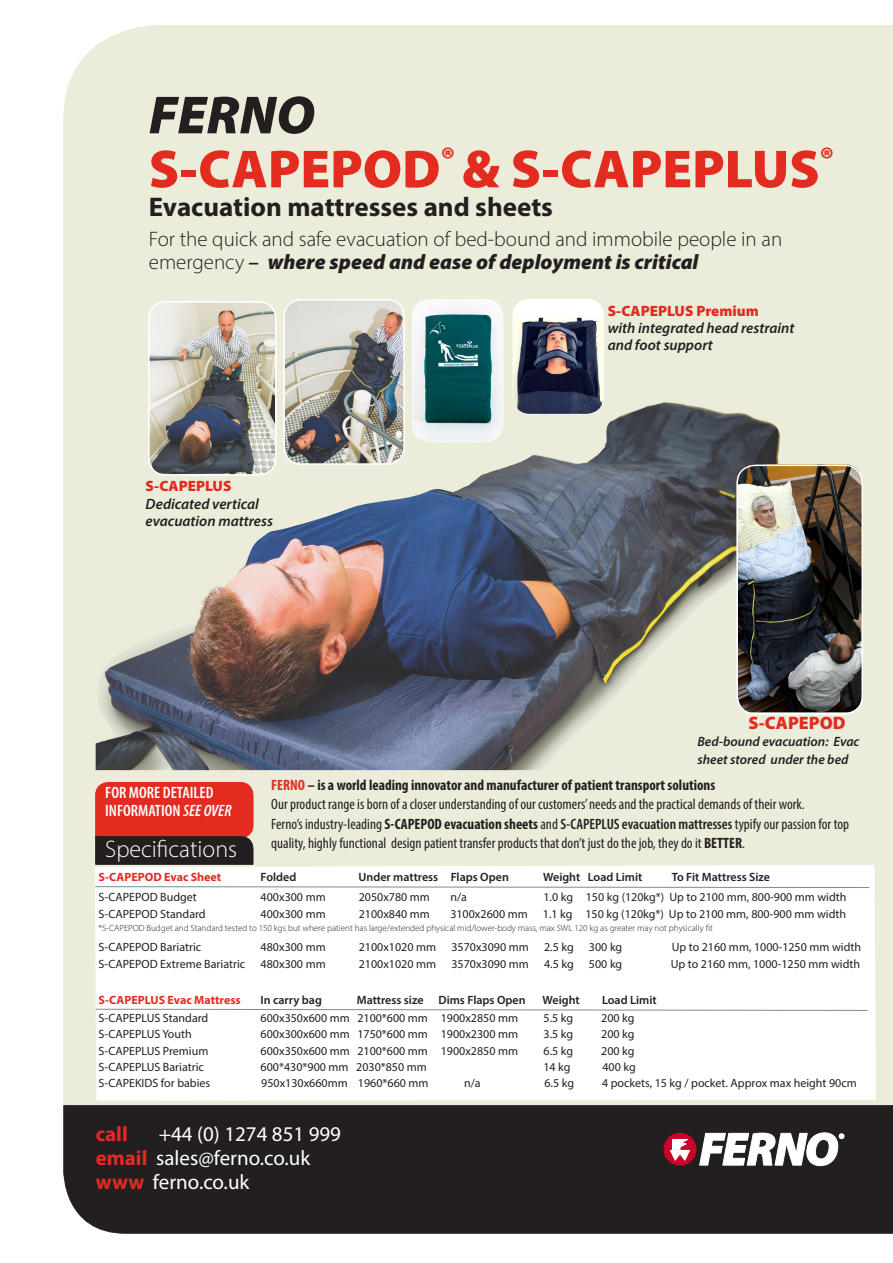
<style>
.page{position:relative;width:893px;height:1263px;background:#fff}
.page>*{position:absolute;margin:0;border:0;box-sizing:border-box;transform-origin:0 0}
.Paragraph_Style1{font:900 54px "Myriad Pro";color:#e32b20}
.Paragraph_Style1-2{font:italic 900 54px "Myriad Pro";color:#231f20}
.Paragraph_Style1-3{font:700 27px "Myriad Pro";color:#231f20}
.Paragraph_Style1-4{font:300 24px "Myriad Pro";color:#fff}
.Paragraph_Style1-5{font:300 21px/22.8px "Myriad Pro";color:#231f20}
.Paragraph_Style1-6{font:21px/24px "Myriad Pro";color:#fff}
.Paragraph_Style1-7{font:700 21px "Myriad Pro";color:#e32b20}
.Paragraph_Style2{font:900 18px "Myriad Pro";color:#e32b20}
.Paragraph_Style1-8{font:600 condensed 16.5px/18.6px "Myriad Pro";color:#fff}
.Paragraph_Style1-9{font:condensed 15px/18.6px "Myriad Pro";color:#231f20}
.Paragraph_Style1-10{font:italic 600 15px/17.1px "Myriad Pro";color:#231f20}
.Paragraph_Style1-11{font:700 condensed 15px "Myriad Pro";color:#231f20}
.Paragraph_Style1-12{font:900 15px "Myriad Pro";color:#e32b20}
.Paragraph_Style1-13{font:italic 600 13.5px/17.1px "Myriad Pro";color:#231f20}
.Paragraph_Style1-14{font:12px "Myriad Pro";color:#231f20}
.Paragraph_Style1-15{font:600 12px "Myriad Pro";color:#231f20}
.Paragraph_Style1-16{font:700 12px "Myriad Pro";color:#e32b20}
.Paragraph_Style1-17{font:300 9px "Myriad Pro";color:#231f20}
.s1{font-weight:600}
.s2{font-weight:900;font-style:italic}
.s3{font-style:italic}
.s4{color:#e32b20}
.s5{font-weight:700}
.s6{font-weight:700;color:#e32b20}
</style>
<div class="page">
<div style="left:64px;top:26px;width:829px;height:1079px;background:#ececda"></div>
<img style="left:94px;top:402px;width:721px;height:368px">
<div style="left:64px;top:1105px;width:829px;height:128px;background:#231f20"></div>
<svg style="left:96px;top:782px;width:157px;height:82px;background:#a22821"></svg>
<svg style="left:95px;top:865px;width:780px;height:235px"></svg>
<svg style="left:95px;top:1008px;width:773px;height:3px"></svg>
<svg style="left:94px;top:886px;width:776px;height:2px;background:#bcc5c9"></svg>
<img style="left:147px;top:300px;width:130px;height:176px">
<img style="left:283px;top:298px;width:123px;height:167px">
<img style="left:412px;top:300px;width:91px;height:141px">
<img style="left:736px;top:464px;width:128px;height:251px">
<svg style="left:664px;top:1133px;width:180px;height:33px"></svg>
<svg style="left:513px;top:299px;width:90px;height:19px"></svg>
<img style="left:513px;top:318px;width:90px;height:96px">
<p class="Paragraph_Style1-2" style="left:149px;top:79px;width:168px">FERNO</p>
<p class="Paragraph_Style1" style="left:149px;top:133px;width:687px">S-CAPEPOD<sup>®</sup> &amp; S-CAPEPLUS<sup>®</sup></p>
<p class="Paragraph_Style1-3" style="left:149px;top:189px;width:406px">Evacuation mattresses and sheets</p>
<p class="Paragraph_Style1-5" style="left:149px;top:227px;width:635px">For the quick and safe evacuation of bed-bound and immobile people in an emergency <span class="s1">–</span> <span class="s2">where speed and ease of deployment is critical</span></p>
<p class="Paragraph_Style1-12" style="left:146px;top:476px;width:87px">S-CAPEPLUS</p>
<p class="Paragraph_Style1-10" style="left:146px;top:495px;width:129px">Dedicated vertical evacuation mattress</p>
<p class="Paragraph_Style1-12" style="left:608px;top:300px;width:153px">S-CAPEPLUS Premium</p>
<p class="Paragraph_Style1-10" style="left:608px;top:319px;width:188px">with integrated head restraint and foot support</p>
<p class="Paragraph_Style1-8" style="left:105px;top:782px;width:128px">FOR MORE DETAILED<br>INFORMATION <span class="s3">SEE OVER</span></p>
<p class="Paragraph_Style1-4" style="left:105px;top:834px;width:133px">Specifications</p>
<p class="Paragraph_Style2" style="left:748px;top:711px;width:99px">S-CAPEPOD</p>
<p class="Paragraph_Style1-13" style="left:697px;top:733px;width:164px">Bed-bound evacuation: Evac sheet stored under the bed</p>
<p class="Paragraph_Style1-11" style="left:271px;top:775px;width:445px"><span class="s4">FERNO</span> – is a world leading innovator and manufacturer of patient transport solutions</p>
<p class="Paragraph_Style1-9" style="left:271px;top:795px;width:535px">Our product range is born of a closer understanding of our customers’ needs and the practical demands of their work.</p>
<p class="Paragraph_Style1-9" style="left:271px;top:815px;width:579px">Ferno’s industry-leading <span class="s5">S-CAPEPOD evacuation sheets</span> and <span class="s1">S-CAPEPLUS evacuation mattresses</span> typify our passion for top quality, highly functional design patient transfer products that don’t just do the job, they do it <span class="s5">BETTER</span>.</p>
<p class="Paragraph_Style1-16" style="left:99px;top:869px;width:124px">S-CAPEPOD Evac Sheet</p>
<p class="Paragraph_Style1-15" style="left:261px;top:869px;width:37px">Folded</p>
<p class="Paragraph_Style1-15" style="left:358px;top:869px;width:152px">Under mattress Flaps Open</p>
<p class="Paragraph_Style1-15" style="left:543px;top:869px;width:101px">Weight Load Limit</p>
<p class="Paragraph_Style1-15" style="left:672px;top:869px;width:100px">To Fit Mattress Size</p>
<p class="Paragraph_Style1-14" style="left:99px;top:890px;width:100px">S-CAPEPOD Budget</p>
<p class="Paragraph_Style1-14" style="left:261px;top:890px;width:67px">400x300 mm</p>
<p class="Paragraph_Style1-14" style="left:359px;top:890px;width:73px">2050x780 mm</p>
<p class="Paragraph_Style1-14" style="left:450px;top:890px;width:18px">n/a</p>
<p class="Paragraph_Style1-14" style="left:543px;top:890px;width:305px">1.0 kg 150 kg (120kg*) Up to 2100 mm, 800-900 mm width</p>
<p class="Paragraph_Style1-14" style="left:99px;top:906px;width:109px">S-CAPEPOD Standard</p>
<p class="Paragraph_Style1-14" style="left:261px;top:906px;width:67px">400x300 mm</p>
<p class="Paragraph_Style1-14" style="left:359px;top:906px;width:73px">2100x840 mm</p>
<p class="Paragraph_Style1-14" style="left:450px;top:906px;width:79px">3100x2600 mm</p>
<p class="Paragraph_Style1-14" style="left:543px;top:906px;width:305px">1.1 kg 150 kg (120kg*) Up to 2100 mm, 800-900 mm width</p>
<p class="Paragraph_Style1-17" style="left:99px;top:922px;width:616px">*S-CAPEPOD Budget and Standard tested to 150 kgs but where patient has large/extended physical mid/lower-body mass, max SWL 120 kg as greater may not physically fit</p>
<p class="Paragraph_Style1-14" style="left:99px;top:940px;width:104px">S-CAPEPOD Bariatric</p>
<p class="Paragraph_Style1-14" style="left:261px;top:940px;width:67px">480x300 mm</p>
<p class="Paragraph_Style1-14" style="left:359px;top:940px;width:79px">2100x1020 mm</p>
<p class="Paragraph_Style1-14" style="left:451px;top:940px;width:79px">3570x3090 mm</p>
<p class="Paragraph_Style1-14" style="left:544px;top:940px;width:31px">2.5 kg</p>
<p class="Paragraph_Style1-14" style="left:589px;top:940px;width:35px">300 kg</p>
<p class="Paragraph_Style1-14" style="left:672px;top:940px;width:191px">Up to 2160 mm, 1000-1250 mm width</p>
<p class="Paragraph_Style1-14" style="left:99px;top:956px;width:148px">S-CAPEPOD Extreme Bariatric</p>
<p class="Paragraph_Style1-14" style="left:261px;top:956px;width:67px">480x300 mm</p>
<p class="Paragraph_Style1-14" style="left:359px;top:956px;width:79px">2100x1020 mm</p>
<p class="Paragraph_Style1-14" style="left:451px;top:956px;width:79px">3570x3090 mm</p>
<p class="Paragraph_Style1-14" style="left:544px;top:956px;width:31px">4.5 kg</p>
<p class="Paragraph_Style1-14" style="left:589px;top:956px;width:35px">500 kg</p>
<p class="Paragraph_Style1-14" style="left:671px;top:956px;width:191px">Up to 2160 mm, 1000-1250 mm width</p>
<p class="Paragraph_Style1-16" style="left:99px;top:992px;width:144px">S-CAPEPLUS Evac Mattress</p>
<p class="Paragraph_Style1-15" style="left:261px;top:993px;width:63px">In carry bag</p>
<p class="Paragraph_Style1-15" style="left:357px;top:993px;width:170px">Mattress size Dims Flaps Open</p>
<p class="Paragraph_Style1-15" style="left:543px;top:993px;width:39px">Weight</p>
<p class="Paragraph_Style1-15" style="left:602px;top:993px;width:56px">Load Limit</p>
<p class="Paragraph_Style1-14" style="left:99px;top:1011px;width:111px">S-CAPEPLUS Standard</p>
<p class="Paragraph_Style1-14" style="left:261px;top:1011px;width:259px">600x350x600 mm 2100*600 mm 1900x2850 mm</p>
<p class="Paragraph_Style1-14" style="left:543px;top:1011px;width:31px">5.5 kg</p>
<p class="Paragraph_Style1-14" style="left:601px;top:1011px;width:35px">200 kg</p>
<p class="Paragraph_Style1-14" style="left:99px;top:1027px;width:95px">S-CAPEPLUS Youth</p>
<p class="Paragraph_Style1-14" style="left:261px;top:1027px;width:259px">600x300x600 mm 1750*600 mm 1900x2300 mm</p>
<p class="Paragraph_Style1-14" style="left:543px;top:1027px;width:31px">3.5 kg</p>
<p class="Paragraph_Style1-14" style="left:601px;top:1027px;width:35px">200 kg</p>
<p class="Paragraph_Style1-14" style="left:99px;top:1043px;width:111px">S-CAPEPLUS Premium</p>
<p class="Paragraph_Style1-14" style="left:261px;top:1043px;width:259px">600x350x600 mm 2100*600 mm 1900x2850 mm</p>
<p class="Paragraph_Style1-14" style="left:543px;top:1043px;width:31px">6.5 kg</p>
<p class="Paragraph_Style1-14" style="left:601px;top:1043px;width:35px">200 kg</p>
<p class="Paragraph_Style1-14" style="left:99px;top:1059px;width:107px">S-CAPEPLUS Bariatric</p>
<p class="Paragraph_Style1-14" style="left:261px;top:1059px;width:168px">600*430*900 mm 2030*850 mm</p>
<p class="Paragraph_Style1-14" style="left:543px;top:1059px;width:29px">14 kg</p>
<p class="Paragraph_Style1-14" style="left:602px;top:1059px;width:35px">400 kg</p>
<p class="Paragraph_Style1-14" style="left:99px;top:1076px;width:113px">S-CAPEKIDS for babies</p>
<p class="Paragraph_Style1-14" style="left:261px;top:1076px;width:169px">950x130x660mm 1960*660 mm</p>
<p class="Paragraph_Style1-14" style="left:464px;top:1076px;width:18px">n/a</p>
<p class="Paragraph_Style1-14" style="left:544px;top:1076px;width:31px">6.5 kg</p>
<p class="Paragraph_Style1-14" style="left:602px;top:1076px;width:256px">4 pockets, 15 kg / pocket. Approx max height 90cm</p>
<p class="Paragraph_Style1-7" style="left:96px;top:1120px;width:34px">call</p>
<p class="Paragraph_Style1-6" style="left:96px;top:1122px;width:247px;text-indent:63px">+44 (0) 1274 851 999 <span class="s6">email</span> sales@ferno.co.uk <span class="s6">www</span> ferno.co.uk</p>
</div>
